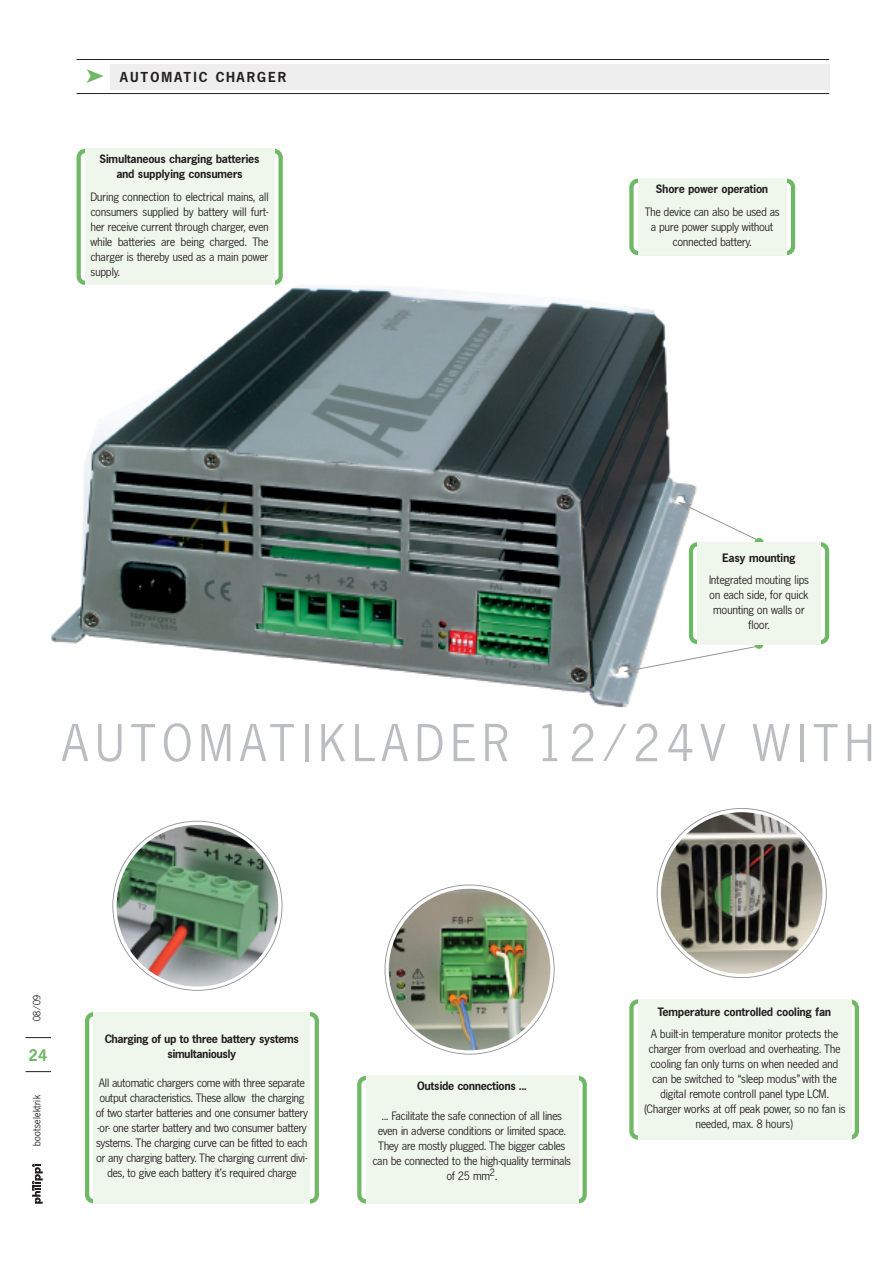
<style>
.page{position:relative;width:893px;height:1263px;background:#fff}
.page>*{position:absolute;margin:0;border:0;box-sizing:border-box;transform-origin:0 0}
.t1{font:52.5px "Ngo Reg";letter-spacing:.145em;color:#bcbdc0}
.t2{font:16.5px "Ngo Bol";color:#6fb865}
.t3{font:14.25px "Ngo Bol";letter-spacing:.165em;color:#231f20}
.t4{font:12px/15px "Ngo Reg";letter-spacing:.005em;color:#231f20;text-align:center}
.t5{font:12px/15px "Ngo Bol";letter-spacing:.01em;color:#231f20;text-align:center}
.t6{font:10.5px "Ngo Reg";letter-spacing:.025em;color:#231f20}
.s1{font-family:"Moredings";font-size:16.5px;color:#6fb865}
</style>
<div class="page">
<svg style="left:112px;top:821px;width:170px;height:170px"></svg>
<img style="left:51px;top:209px;width:701px;height:499px">
<img style="left:117px;top:825px;width:161px;height:161px">
<svg style="left:26px;top:1071px;width:25px;height:1px"></svg>
<svg style="left:26px;top:1037px;width:25px;height:1px"></svg>
<svg style="left:32px;top:1164px;width:10px;height:39px"></svg>
<div style="left:111px;top:64px;width:719px;height:25px;background:#eeeeef"></div>
<hr style="left:77px;top:59px;width:752px;height:1px;background:#231f20">
<hr style="left:77px;top:93px;width:752px;height:1px;background:#231f20">
<svg style="left:85px;top:1012px;width:234px;height:191px"></svg>
<svg style="left:384px;top:884px;width:171px;height:170px"></svg>
<img style="left:389px;top:889px;width:161px;height:161px">
<svg style="left:357px;top:1076px;width:230px;height:127px"></svg>
<svg style="left:657px;top:808px;width:170px;height:170px"></svg>
<img style="left:661px;top:812px;width:161px;height:162px">
<svg style="left:629px;top:999px;width:230px;height:141px"></svg>
<svg style="left:623px;top:502px;width:206px;height:171px"></svg>
<svg style="left:77px;top:149px;width:206px;height:136px"></svg>
<svg style="left:629px;top:179px;width:166px;height:76px"></svg>
<div style="left:638px;top:999px;width:213px;height:141px;background:#eff6ec"></div>
<div style="left:366px;top:1076px;width:212px;height:127px;background:#eff6ec"></div>
<div style="left:94px;top:1012px;width:216px;height:191px;background:#eff6ec"></div>
<div style="left:697px;top:542px;width:124px;height:102px;background:#eff6ec"></div>
<div style="left:638px;top:179px;width:149px;height:76px;background:#eff6ec"></div>
<div style="left:85px;top:149px;width:189px;height:136px;background:#eff6ec"></div>
<p class="t3" style="left:87px;top:72px;width:201px"><span class="s1">k</span> AUTOMATIC CHARGER</p>
<p class="t5" style="left:100px;top:152px;width:161px">Simultaneous charging batteries and supplying consumers</p>
<p class="t4" style="left:91px;top:190px;width:179px;text-align:justify">During connection to electrical mains, all consumers supplied by battery will furt&shy;her receive current through charger, even while batteries are being charged. The charger is thereby used as a main power supply.</p>
<p class="t5" style="left:656px;top:182px;width:114px">Shore power operation</p>
<p class="t4" style="left:645px;top:205px;width:136px">The device can also be used as a pure power supply without connected battery.</p>
<p class="t5" style="left:723px;top:551px;width:74px">Easy mounting</p>
<p class="t4" style="left:709px;top:574px;width:101px">Integrated mouting lips on each side, for quick mounting on walls or floor.</p>
<h1 class="t1" style="left:63px;top:724px;width:813px">AUTOMATIKLADER 12/24V WITH</h1>
<p class="t6" style="left:33px;top:1021px;width:28px;rotate:-90deg">08/09</p>
<h2 class="t2" style="left:29px;top:1049px;width:20px">24</h2>
<p class="t6" style="left:33px;top:1146px;width:52px;rotate:-90deg">bootselektrik</p>
<p class="t5" style="left:105px;top:1032px;width:195px">Charging of up to three battery systems simultaniously</p>
<p class="t4" style="left:96px;top:1076px;width:213px">All automatic chargers come with three separate output characteristics. These allow the charging of two starter batteries and one consumer battery -or- one starter battery and two consumer battery systems. The charging curve can be fitted to each or any charging battery. The charging current divi&shy;des, to give each battery it’s required charge</p>
<p class="t5" style="left:417px;top:1079px;width:111px">Outside connections ...</p>
<p class="t4" style="left:373px;top:1109px;width:200px">... Facilitate the safe connection of all lines even in adverse conditions or limited space.<br>They are mostly plugged. The bigger cables can be connected to the high-quality terminals of 25 mm<sup>2</sup>.</p>
<p class="t5" style="left:658px;top:1005px;width:175px">Temperature controlled cooling fan</p>
<p class="t4" style="left:644px;top:1027px;width:203px">A built-in temperature monitor protects the charger from overload and overheating. The cooling fan only turns on when needed and can be switched to “sleep modus” with the digital remote controll panel type LCM. (Charger works at off peak power, so no fan is needed, max. 8 hours)</p>
</div>
